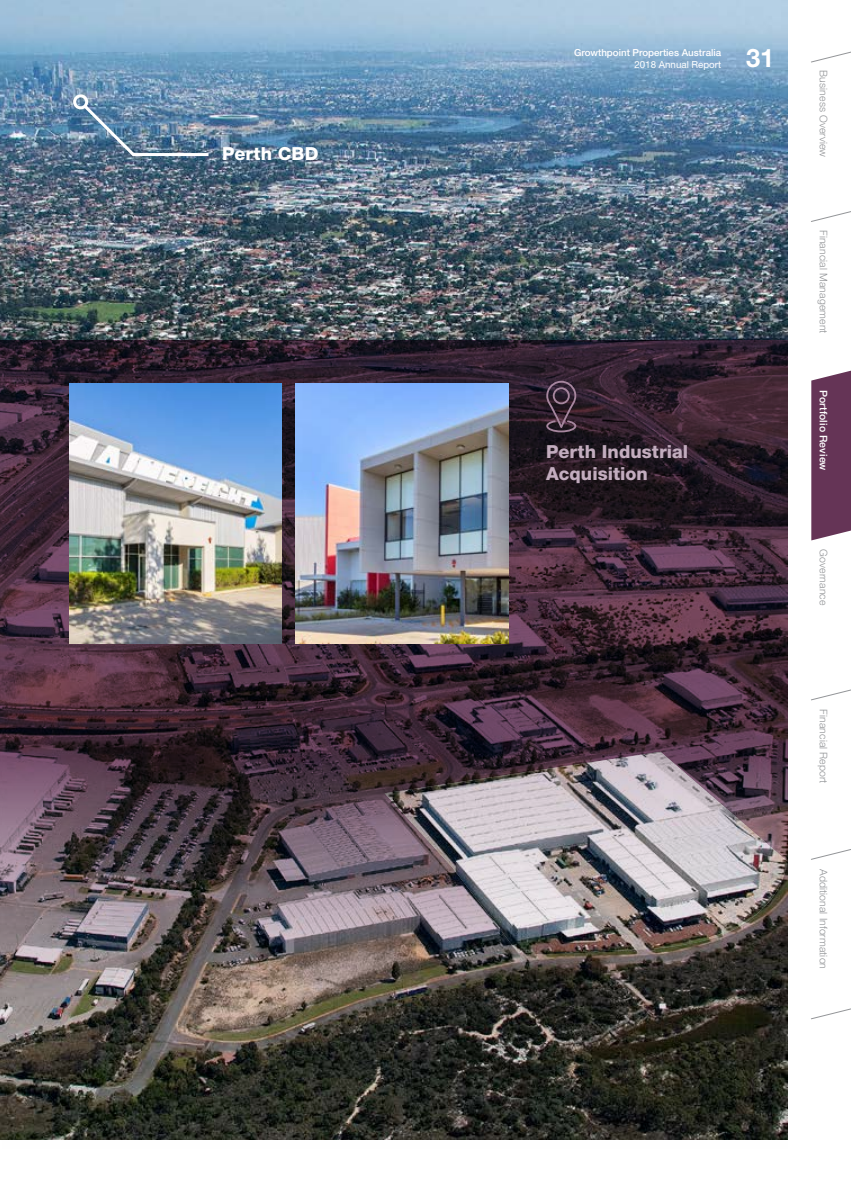
<style>
.page{position:relative;width:851px;height:1191px;background:#fff}
.page>*{position:absolute;margin:0;border:0;box-sizing:border-box;transform-origin:0 0}
.t1{font:700 25.5px "Helvetica Neue LT Pro";color:#fff}
.t2{font:800 18px/21.6px "Helvetica Neue LT Pro";color:#c3adbf}
.t3{font:800 18px "Helvetica Neue LT Pro";letter-spacing:.005em;color:#fff}
.t4{font:300 10.5px "Helvetica Neue LT Pro";letter-spacing:.01em;color:#939598}
.t5{font:500 10.5px "Helvetica Neue LT Pro";letter-spacing:.01em;color:#fff}
.t6{font:500 9.75px "Helvetica Neue LT Pro";color:#fff}
.t7{font:9.75px "Helvetica Neue LT Pro";color:#fff}
</style>
<div class="page">
<img style="left:0;top:0;width:787px;height:340px">
<img style="left:0;top:340px;width:787px;height:800px">
<img style="left:384px;top:752px;width:403px;height:201px">
<img style="left:81px;top:102px;width:130px;height:55px">
<div style="left:73px;top:94px;width:15px;height:15px;border:3px solid #fff;border-radius:50%"></div>
<svg style="left:545px;top:380px;width:32px;height:53px;background:#473544"></svg>
<img style="left:296px;top:384px;width:212px;height:259px">
<img style="left:69px;top:384px;width:212px;height:259px">
<svg style="left:811px;top:371px;width:39px;height:169px;background:#6e4060"></svg>
<svg style="left:811px;top:52px;width:39px;height:11px"></svg>
<svg style="left:811px;top:211px;width:39px;height:11px"></svg>
<svg style="left:811px;top:689px;width:39px;height:12px"></svg>
<svg style="left:811px;top:849px;width:39px;height:11px"></svg>
<svg style="left:811px;top:1008px;width:39px;height:11px"></svg>
<h2 class="t3" style="left:222px;top:143px;width:98px">Perth CBD</h2>
<p class="t6" style="left:574px;top:47px;width:149px">Growthpoint Properties Australia</p>
<p class="t7" style="left:634px;top:58px;width:88px">2018 Annual Report</p>
<h1 class="t1" style="left:746px;top:42px;width:30px">31</h1>
<h2 class="t2" style="left:546px;top:441px;width:143px">Perth Industrial<br>Acquisition</h2>
<p class="t4" style="left:830px;top:70px;width:88px;rotate:90deg">Business Overview</p>
<p class="t4" style="left:830px;top:230px;width:105px;rotate:90deg">Financial Management</p>
<p class="t5" style="left:829px;top:390px;width:82px;rotate:90deg">Portfolio Review</p>
<p class="t4" style="left:830px;top:549px;width:57px;rotate:90deg">Governance</p>
<p class="t4" style="left:830px;top:709px;width:76px;rotate:90deg">Financial Report</p>
<p class="t4" style="left:830px;top:869px;width:102px;rotate:90deg">Additional Information</p>
</div>
